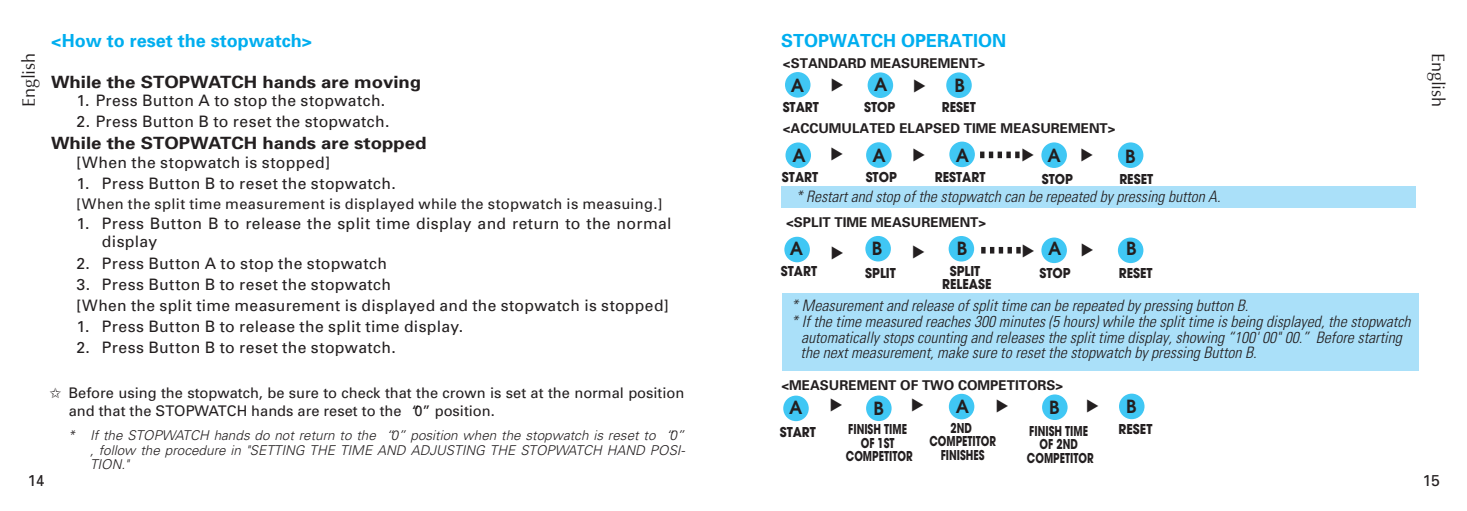
<style>
.page{position:relative;width:1467px;height:511px;background:#fff}
.page>*{position:absolute;margin:0;border:0;box-sizing:border-box;transform-origin:0 0}
.t1{font:700 18px "Univers";color:#00aeef}
.t2{font:600 18px "Avant Garde";color:#231f20}
.t3{font:18px "Optima";letter-spacing:-.005em;color:#231f20}
.t4{font:700 16.88px "Univers";color:#231f20;scale:1.1 1}
.t5{font:15.75px/18px "Univers";letter-spacing:.025em;color:#231f20}
.t6{font:italic 300 condensed 15.75px "Univers";color:#231f20}
.t7{font:14.62px/17.6px "Univers";color:#231f20}
.t8{font:14.62px "Univers";letter-spacing:.025em;color:#231f20}
.t9{font:italic 300 13.5px/14.6px "Univers";color:#231f20;text-align:justify}
.t10{font:700 13.5px "Univers";color:#231f20}
.t11{font:700 13.5px/13.5px "Avant Garde";color:#231f20;text-align:center;scale:.9 1}
.t12{font:700 13.5px/13.5px "Avant Garde";color:#231f20;text-align:center;scale:.75 1}
</style>
<div class="page">
<div style="left:946px;top:72px;width:26px;height:26px;background:#40c7f4;border-radius:50%"></div>
<div style="left:785px;top:142px;width:26px;height:26px;background:#40c7f4;border-radius:50%"></div>
<div style="left:784px;top:236px;width:26px;height:26px;background:#40c7f4;border-radius:50%"></div>
<div style="left:783px;top:395px;width:26px;height:26px;background:#40c7f4;border-radius:50%"></div>
<div style="left:868px;top:72px;width:25px;height:26px;background:#40c7f4;border-radius:50%"></div>
<div style="left:785px;top:72px;width:25px;height:25px;background:#40c7f4;border-radius:50%"></div>
<div style="left:866px;top:142px;width:26px;height:26px;background:#40c7f4;border-radius:50%"></div>
<div style="left:949px;top:141px;width:26px;height:26px;background:#40c7f4;border-radius:50%"></div>
<div style="left:1041px;top:142px;width:26px;height:26px;background:#40c7f4;border-radius:50%"></div>
<div style="left:1118px;top:142px;width:25px;height:26px;background:#40c7f4;border-radius:50%"></div>
<div style="left:865px;top:236px;width:26px;height:25px;background:#40c7f4;border-radius:50%"></div>
<div style="left:949px;top:236px;width:25px;height:25px;background:#40c7f4;border-radius:50%"></div>
<div style="left:1041px;top:237px;width:26px;height:26px;background:#40c7f4;border-radius:50%"></div>
<div style="left:1118px;top:237px;width:25px;height:26px;background:#40c7f4;border-radius:50%"></div>
<div style="left:866px;top:395px;width:26px;height:25px;background:#40c7f4;border-radius:50%"></div>
<div style="left:949px;top:393px;width:25px;height:26px;background:#40c7f4;border-radius:50%"></div>
<div style="left:1042px;top:394px;width:26px;height:25px;background:#40c7f4;border-radius:50%"></div>
<div style="left:1119px;top:393px;width:25px;height:26px;background:#40c7f4;border-radius:50%"></div>
<div style="left:782px;top:186px;width:634px;height:21px;background:#aae0f9"></div>
<div style="left:782px;top:293px;width:637px;height:78px;background:#aae0f9"></div>
<svg style="left:980px;top:151px;width:45px;height:8px"></svg>
<svg style="left:981px;top:246px;width:45px;height:8px"></svg>
<p class="t1" style="left:781px;top:30px;width:227px">STOPWATCH OPERATION</p>
<p class="t1" style="left:51px;top:29px;width:263px">&lt;How to reset the stopwatch&gt;</p>
<p class="t4" style="left:51px;top:71px;width:338px">While the STOPWATCH hands are moving</p>
<p class="t5" style="left:77px;top:91px;width:310px">1. Press Button A to stop the stopwatch.</p>
<p class="t5" style="left:77px;top:112px;width:314px">2. Press Button B to reset the stopwatch.</p>
<p class="t4" style="left:51px;top:132px;width:343px">While the STOPWATCH hands are stopped</p>
<p class="t5" style="left:76px;top:152px;width:255px">[When the stopwatch is stopped]</p>
<p class="t5" style="left:76px;top:174px;width:321px">1. Press Button B to reset the stopwatch.</p>
<p class="t8" style="left:76px;top:194px;width:587px">[When the split time measurement is displayed while the stopwatch is measuing.]</p>
<p class="t5" style="left:102px;top:214px;width:571px;text-indent:-26px">1. Press Button B to release the split time display and return to the normal display</p>
<p class="t5" style="left:76px;top:253px;width:312px">2. Press Button A to stop the stopwatch</p>
<p class="t5" style="left:76px;top:273px;width:594px;line-height:21.2px">3. Press Button B to reset the stopwatch<br>[When the split time measurement is displayed and the stopwatch is stopped]</p>
<p class="t5" style="left:76px;top:317px;width:388px">1. Press Button B to release the split time display.</p>
<p class="t5" style="left:76px;top:338px;width:321px">2. Press Button B to reset the stopwatch.</p>
<p class="t7" style="left:69px;top:383px;width:617px">Before using the stopwatch, be sure to check that the crown is set at the normal position and that the STOPWATCH hands are reset to the “0” position.</p>
<p class="t9" style="left:90px;top:427px;width:597px;text-indent:-22px">* If the STOPWATCH hands do not return to the “0” position when the stopwatch is reset to “0” , follow the procedure in "SETTING THE TIME AND ADJUSTING THE STOPWATCH HAND POSI-TION."</p>
<p class="t3" style="left:18px;top:107px;width:55px;rotate:-90deg">English</p>
<p class="t3" style="left:1449px;top:53px;width:55px;rotate:90deg">English</p>
<p class="t10" style="left:783px;top:55px;width:204px">&lt;STANDARD MEASUREMENT&gt;</p>
<p class="t2" style="left:874px;top:73px;width:15px">A</p>
<p class="t2" style="left:955px;top:74px;width:12px">B</p>
<p class="t2" style="left:791px;top:74px;width:15px">A</p>
<p class="t11" style="left:783px;top:100px;width:42px">START</p>
<p class="t11" style="left:864px;top:100px;width:36px">STOP</p>
<p class="t11" style="left:942px;top:100px;width:39px">RESET</p>
<p class="t10" style="left:783px;top:119px;width:335px">&lt;ACCUMULATED ELAPSED TIME MEASUREMENT&gt;</p>
<p class="t2" style="left:872px;top:144px;width:15px">A</p>
<p class="t2" style="left:956px;top:144px;width:15px">A</p>
<p class="t2" style="left:1047px;top:143px;width:15px">A</p>
<p class="t2" style="left:1125px;top:144px;width:12px">B</p>
<p class="t2" style="left:793px;top:144px;width:15px">A</p>
<p class="t11" style="left:782px;top:170px;width:42px">START</p>
<p class="t11" style="left:866px;top:170px;width:36px">STOP</p>
<p class="t11" style="left:935px;top:170px;width:58px">RESTART</p>
<p class="t11" style="left:1042px;top:172px;width:36px">STOP</p>
<p class="t11" style="left:1119px;top:172px;width:39px">RESET</p>
<p class="t6" style="left:796px;top:187px;width:426px">* Restart and stop of the stopwatch can be repeated by pressing button A.</p>
<p class="t10" style="left:786px;top:213px;width:202px">&lt;SPLIT TIME MEASUREMENT&gt;</p>
<p class="t2" style="left:790px;top:237px;width:15px">A</p>
<p class="t2" style="left:1048px;top:237px;width:15px">A</p>
<p class="t2" style="left:872px;top:237px;width:12px">B</p>
<p class="t2" style="left:957px;top:237px;width:12px">B</p>
<p class="t2" style="left:1126px;top:237px;width:12px">B</p>
<p class="t11" style="left:865px;top:266px;width:35px">SPLIT</p>
<p class="t11" style="left:942px;top:263px;width:56px">SPLIT<br>RELEASE</p>
<p class="t11" style="left:1040px;top:266px;width:36px">STOP</p>
<p class="t11" style="left:1119px;top:266px;width:39px">RESET</p>
<p class="t11" style="left:781px;top:264px;width:42px">START</p>
<p class="t6" style="left:791px;top:296px;width:459px">* Measurement and release of split time can be repeated by pressing button B.</p>
<p class="t6" style="left:791px;top:311px;width:621px">* If the time measured reaches 300 minutes (5 hours) while the split time is being displayed, the stopwatch</p>
<p class="t6" style="left:801px;top:327px;width:602px">automatically stops counting and releases the split time display, showing “100' 00" 00.” Before starting</p>
<p class="t6" style="left:801px;top:343px;width:458px">the next measurement, make sure to reset the stopwatch by pressing Button B.</p>
<p class="t10" style="left:781px;top:377px;width:284px">&lt;MEASUREMENT OF TWO COMPETITORS&gt;</p>
<p class="t2" style="left:874px;top:396px;width:12px">B</p>
<p class="t2" style="left:956px;top:394px;width:15px">A</p>
<p class="t2" style="left:1049px;top:395px;width:12px">B</p>
<p class="t2" style="left:1126px;top:394px;width:12px">B</p>
<p class="t2" style="left:789px;top:395px;width:15px">A</p>
<p class="t12" style="left:846px;top:422px;width:90px">FINISH TIME<br>OF 1ST<br>COMPETITOR</p>
<p class="t12" style="left:929px;top:420px;width:90px">2ND<br>COMPETITOR<br>FINISHES</p>
<p class="t12" style="left:1027px;top:424px;width:90px">FINISH TIME<br>OF 2ND<br>COMPETITOR</p>
<p class="t11" style="left:1119px;top:422px;width:39px">RESET</p>
<p class="t11" style="left:780px;top:425px;width:42px">START</p>
<p class="t5" style="left:28px;top:471px;width:19px">14</p>
<p class="t5" style="left:1422px;top:471px;width:19px">15</p>
</div>
